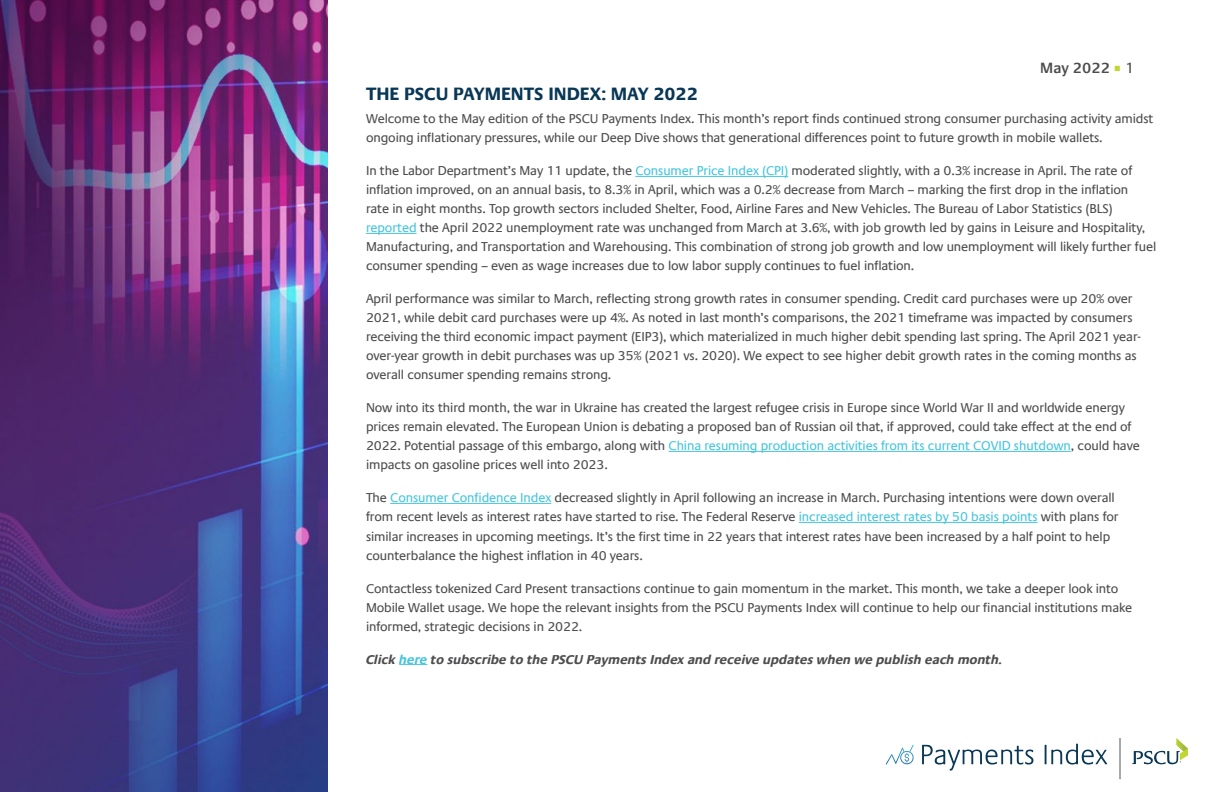
<style>
.page{position:relative;width:1224px;height:792px;background:#fff}
.page>*{position:absolute;margin:0;border:0;box-sizing:border-box;transform-origin:0 0}
.t1{font:700 18px "Praxis Com";color:#093756}
.t2{font:600 15px "Praxis Com";color:#4d4d4f}
.t3{font:13px/19px "Praxis Com";letter-spacing:-.01em;color:#4d4d4f}
.t4{font:italic 700 13px "Praxis Com";color:#4d4d4f}
.s1{font-family:"Minion Pro";font-weight:400;font-size:18px;color:#bfd730}
.s2{font-weight:400}
.s3{color:#47c5dd}
</style>
<div class="page">
<hr style="left:635px;top:176px;width:153px;height:1px;background:#47c5dd">
<hr style="left:366px;top:233px;width:51px;height:1px;background:#47c5dd">
<hr style="left:669px;top:451px;width:402px;height:1px;background:#47c5dd">
<hr style="left:390px;top:503px;width:161px;height:1px;background:#47c5dd">
<hr style="left:799px;top:522px;width:239px;height:1px;background:#47c5dd">
<svg style="left:399px;top:664px;width:28px;height:1px"></svg>
<img style="left:0;top:0;width:328px;height:792px">
<svg style="left:922px;top:745px;width:111px;height:26px"></svg>
<svg style="left:1045px;top:744px;width:62px;height:21px"></svg>
<svg style="left:1120px;top:738px;width:1px;height:41px"></svg>
<svg style="left:1132px;top:738px;width:56px;height:26px"></svg>
<svg style="left:886px;top:745px;width:28px;height:20px"></svg>
<p class="t2" style="left:1040px;top:59px;width:95px">May 2022 <span class="s1">■</span> <span class="s2">1</span></p>
<p class="t3" style="left:366px;top:110px;width:789px">Welcome to the May edition of the PSCU Payments Index. This month’s report finds continued strong consumer purchasing activity amidst ongoing inflationary pressures, while our Deep Dive shows that generational differences point to future growth in mobile wallets.</p>
<p class="t3" style="left:366px;top:162px;width:792px">In the Labor Department’s May 11 update, the <span class="s3">Consumer Price Index (CPI)</span> moderated slightly, with a 0.3% increase in April. The rate of inflation improved, on an annual basis, to 8.3% in April, which was a 0.2% decrease from March – marking the first drop in the inflation<br>rate in eight months. Top growth sectors included Shelter, Food, Airline Fares and New Vehicles. The Bureau of Labor Statistics (BLS) <span class="s3">reported</span> the April 2022 unemployment rate was unchanged from March at 3.6%, with job growth led by gains in Leisure and Hospitality, Manufacturing, and Transportation and Warehousing. This combination of strong job growth and low unemployment will likely further fuel consumer spending – even as wage increases due to low labor supply continues to fuel inflation.</p>
<p class="t3" style="left:366px;top:290px;width:777px">April performance was similar to March, reflecting strong growth rates in consumer spending. Credit card purchases were up 20% over 2021, while debit card purchases were up 4%. As noted in last month’s comparisons, the 2021 timeframe was impacted by consumers receiving the third economic impact payment (EIP3), which materialized in much higher debit spending last spring. The April 2021 year&shy;over-year growth in debit purchases was up 35% (2021 vs. 2020). We expect to see higher debit growth rates in the coming months as overall consumer spending remains strong.</p>
<p class="t3" style="left:366px;top:399px;width:775px">Now into its third month, the war in Ukraine has created the largest refugee crisis in Europe since World War II and worldwide energy prices remain elevated. The European Union is debating a proposed ban of Russian oil that, if approved, could take effect at the end of 2022. Potential passage of this embargo, along with <span class="s3">China resuming production activities from its current COVID shutdown</span>, could have impacts on gasoline prices well into 2023.</p>
<p class="t3" style="left:366px;top:489px;width:754px">The <span class="s3">Consumer Confidence Index</span> decreased slightly in April following an increase in March. Purchasing intentions were down overall from recent levels as interest rates have started to rise. The Federal Reserve <span class="s3">increased interest rates by 50 basis points</span> with plans for similar increases in upcoming meetings. It’s the first time in 22 years that interest rates have been increased by a half point to help counterbalance the highest inflation in 40 years.</p>
<p class="t3" style="left:366px;top:579px;width:768px">Contactless tokenized Card Present transactions continue to gain momentum in the market. This month, we take a deeper look into<br>Mobile Wallet usage. We hope the relevant insights from the PSCU Payments Index will continue to help our financial institutions make informed, strategic decisions in 2022.</p>
<p class="t4" style="left:366px;top:651px;width:638px">Click <span class="s3">here</span> to subscribe to the PSCU Payments Index and receive updates when we publish each month.</p>
<h1 class="t1" style="left:366px;top:84px;width:333px">THE PSCU PAYMENTS INDEX: MAY 2022</h1>
</div>
